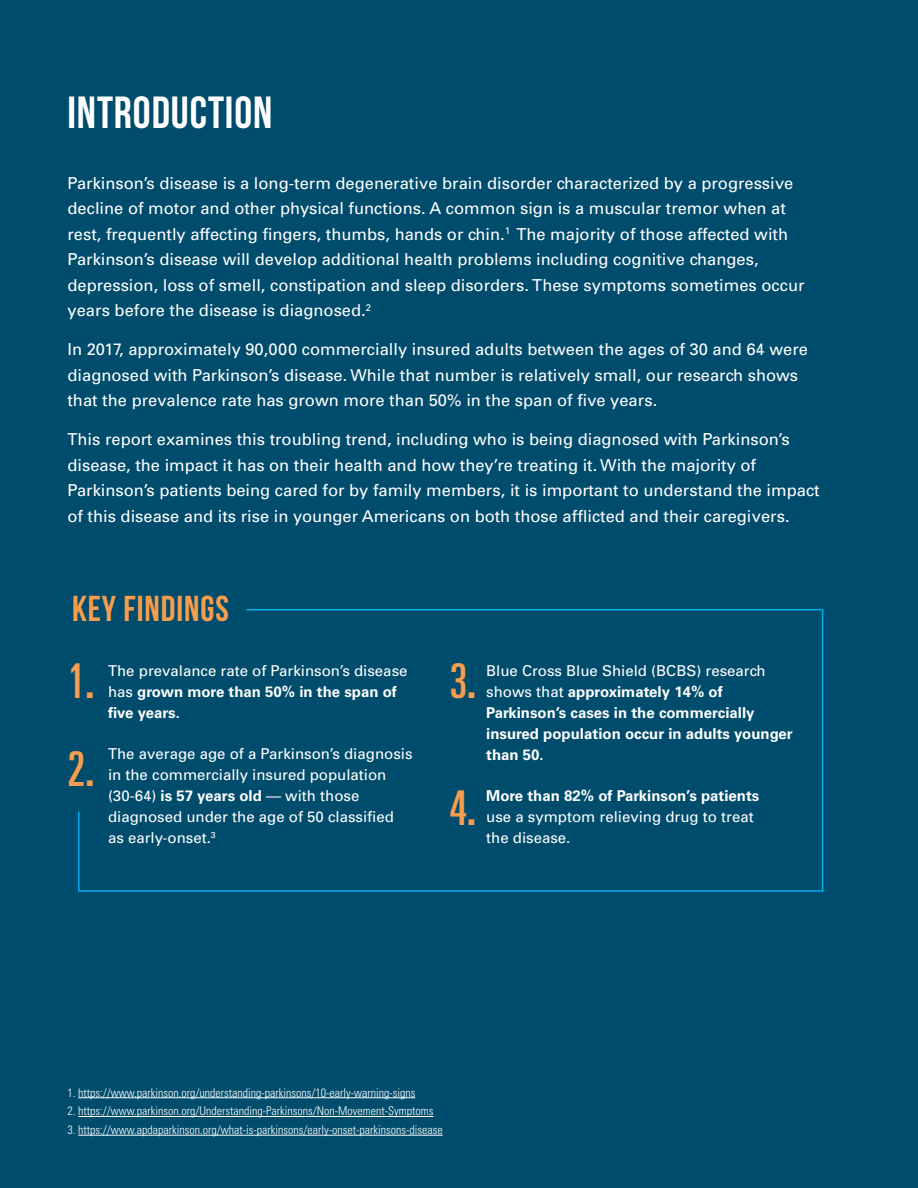
<style>
.page{position:relative;width:918px;height:1188px;background:#004c6c}
.page>*{position:absolute;margin:0;border:0;box-sizing:border-box;transform-origin:0 0}
.t1{font:ultra-condensed 48px/88.7px "Univers";color:#f89c4d}
.t2{font:700 45px "Bebas Neue";letter-spacing:.02em;color:#fff}
.t3{font:700 36px "Bebas Neue";letter-spacing:.025em;color:#f89c4d}
.t4{font:16.5px/25.5px "Univers";color:#fff}
.t5{font:15px/21px "Univers";color:#fff}
.t6{font:700 15px/21px "Univers";color:#fff}
.t7{font:300 condensed 12px "Univers";color:#fff}
.s1{font-weight:700}
.s2{font-weight:400}
</style>
<div class="page">
<hr style="left:246px;top:609px;width:576px;height:1px;background:#00aeef">
<hr style="left:822px;top:609px;width:1px;height:283px;background:#00aeef">
<hr style="left:78px;top:890px;width:746px;height:2px;background:#00aeef">
<hr style="left:78px;top:812px;width:2px;height:80px;background:#00aeef">
<hr style="left:78px;top:1097px;width:337px;height:1px;background:#fff">
<hr style="left:78px;top:1116px;width:355px;height:1px;background:#fff">
<hr style="left:78px;top:1135px;width:365px;height:1px;background:#fff">
<h2 class="t2" style="left:68px;top:88px;width:206px">INTRODUCTION</h2>
<p class="t4" style="left:67px;top:170px;width:739px">Parkinson’s disease is a long-term degenerative brain disorder characterized by a progressive decline of motor and other physical functions. A common sign is a muscular tremor when at rest, frequently affecting fingers, thumbs, hands or chin.<sup>1</sup> The majority of those affected with Parkinson’s disease will develop additional health problems including cognitive changes, depression, loss of smell, constipation and sleep disorders. These symptoms sometimes occur years before the disease is diagnosed.<sup>2</sup></p>
<p class="t4" style="left:68px;top:336px;width:742px">In 2017, approximately 90,000 commercially insured adults between the ages of 30 and 64 were diagnosed with Parkinson’s disease. While that number is relatively small, our research shows that the prevalence rate has grown more than 50% in the span of five years.</p>
<p class="t4" style="left:68px;top:426px;width:754px">This report examines this troubling trend, including who is being diagnosed with Parkinson’s disease, the impact it has on their health and how they’re treating it. With the majority of Parkinson’s patients being cared for by family members, it is important to understand the impact of this disease and its rise in younger Americans on both those afflicted and their caregivers.</p>
<h3 class="t3" style="left:72px;top:589px;width:158px">KEY FINDINGS</h3>
<h1 class="t1" style="left:68px;top:636px;width:28px">1.<br>2.</h1>
<h1 class="t1" style="left:449px;top:636px;width:28px">3.</h1>
<p class="t5" style="left:108px;top:660px;width:301px">The prevalance rate of Parkinson’s disease has <span class="s1">grown more than 50% in the span of five years.</span></p>
<p class="t5" style="left:108px;top:743px;width:306px">The average age of a Parkinson’s diagnosis in the commercially insured population (30-64) <span class="s1">is 57 years old</span> — with those diagnosed under the age of 50 classified as early-onset.<sup>3</sup></p>
<h1 class="t1" style="left:449px;top:763px;width:28px">4.</h1>
<p class="t6" style="left:486px;top:660px;width:308px"><span class="s2">Blue Cross Blue Shield (BCBS) research shows that</span> approximately 14% of<br>Parkinson’s cases in the commercially insured population occur in adults younger than 50.</p>
<p class="t6" style="left:486px;top:785px;width:275px">More than 82% of Parkinson’s patients</p>
<p class="t5" style="left:486px;top:806px;width:269px">use a symptom relieving drug to treat the disease.</p>
<p class="t7" style="left:68px;top:1085px;width:349px">1. https://www.parkinson.org/understanding-parkinsons/10-early-warning-signs</p>
<p class="t7" style="left:68px;top:1104px;width:367px">2. https://www.parkinson.org/Understanding-Parkinsons/Non-Movement-Symptoms</p>
<p class="t7" style="left:68px;top:1123px;width:377px">3. https://www.apdaparkinson.org/what-is-parkinsons/early-onset-parkinsons-disease</p>
</div>
